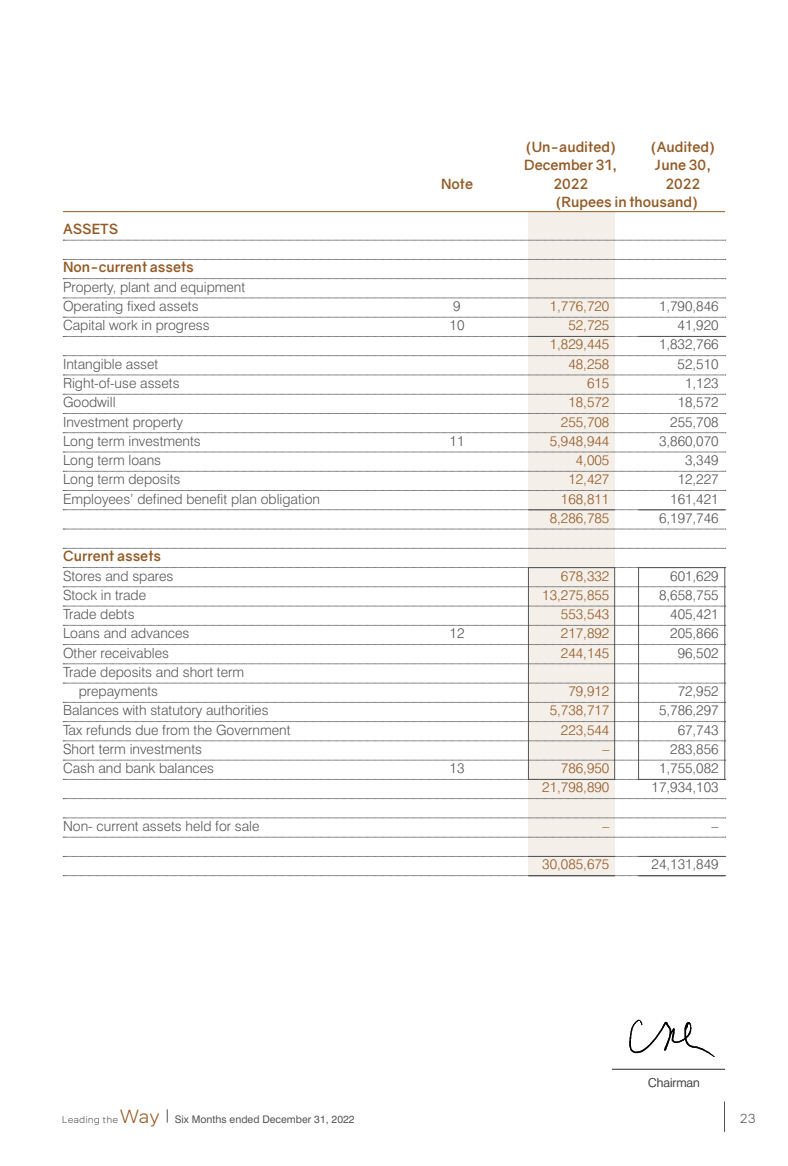
<style>
.page{position:relative;width:788px;height:1166px;background:#fff}
.page>*{position:absolute;margin:0;border:0;box-sizing:border-box;transform-origin:0 0}
.t1{font:300 14px/19.2px "Swiss 721 BT";color:#565656}
.t2{font:300 14px "Swiss 721 BT";color:#945b27}
.t3{font:700 14px/18.2px "Gravity";color:#945b27;text-align:right}
.t4{font:300 13.12px "Inerta";color:#565656}
.t5{font:300 12.25px "Swiss 721 BT";color:#565656}
.t6{font:10.5px "Swiss 721 BT";color:#565656}
.s1{font-family:"Inerta";font-weight:300;font-size:9.8px}
.s2{font-family:"Inerta";font-weight:300;font-size:19.07px;color:#945b27}
</style>
<div class="page">
<div style="left:528px;top:212px;width:86px;height:664px;background:#f4efe9"></div>
<hr style="left:63px;top:211px;width:661px;height:1px;background:#945b27">
<svg style="left:63px;top:240px;width:662px;height:1px"></svg>
<svg style="left:63px;top:259px;width:662px;height:1px"></svg>
<svg style="left:63px;top:278px;width:662px;height:1px"></svg>
<svg style="left:63px;top:298px;width:662px;height:1px"></svg>
<svg style="left:63px;top:317px;width:662px;height:1px"></svg>
<svg style="left:63px;top:336px;width:662px;height:1px"></svg>
<svg style="left:63px;top:355px;width:662px;height:1px"></svg>
<svg style="left:63px;top:375px;width:662px;height:1px"></svg>
<svg style="left:63px;top:394px;width:662px;height:1px"></svg>
<svg style="left:63px;top:413px;width:662px;height:1px"></svg>
<svg style="left:63px;top:432px;width:662px;height:1px"></svg>
<svg style="left:63px;top:452px;width:662px;height:1px"></svg>
<svg style="left:63px;top:471px;width:662px;height:1px"></svg>
<svg style="left:63px;top:490px;width:662px;height:1px"></svg>
<svg style="left:63px;top:509px;width:662px;height:1px"></svg>
<svg style="left:63px;top:529px;width:662px;height:1px"></svg>
<svg style="left:63px;top:548px;width:662px;height:1px"></svg>
<svg style="left:63px;top:567px;width:662px;height:1px"></svg>
<svg style="left:63px;top:586px;width:662px;height:1px"></svg>
<svg style="left:63px;top:606px;width:662px;height:1px"></svg>
<svg style="left:63px;top:625px;width:662px;height:1px"></svg>
<svg style="left:63px;top:644px;width:662px;height:1px"></svg>
<svg style="left:63px;top:663px;width:662px;height:1px"></svg>
<svg style="left:63px;top:683px;width:662px;height:1px"></svg>
<svg style="left:63px;top:702px;width:662px;height:1px"></svg>
<svg style="left:63px;top:721px;width:662px;height:1px"></svg>
<svg style="left:63px;top:740px;width:662px;height:1px"></svg>
<svg style="left:63px;top:760px;width:662px;height:1px"></svg>
<svg style="left:63px;top:779px;width:662px;height:1px"></svg>
<svg style="left:63px;top:798px;width:662px;height:1px"></svg>
<svg style="left:63px;top:817px;width:662px;height:1px"></svg>
<svg style="left:63px;top:837px;width:662px;height:1px"></svg>
<svg style="left:63px;top:856px;width:662px;height:1px"></svg>
<svg style="left:63px;top:875px;width:662px;height:1px"></svg>
<hr style="left:528px;top:336px;width:86px;height:1px;background:#565656">
<hr style="left:638px;top:336px;width:86px;height:1px;background:#565656">
<hr style="left:528px;top:509px;width:86px;height:1px;background:#565656">
<hr style="left:638px;top:509px;width:86px;height:1px;background:#565656">
<hr style="left:528px;top:856px;width:86px;height:1px;background:#565656">
<hr style="left:638px;top:856px;width:86px;height:1px;background:#565656">
<hr style="left:528px;top:875px;width:86px;height:1px;background:#565656">
<hr style="left:638px;top:875px;width:86px;height:1px;background:#565656">
<div style="left:528px;top:567px;width:86px;height:212px;border:1px solid #565656"></div>
<div style="left:638px;top:567px;width:86px;height:212px;border:1px solid #565656"></div>
<img style="left:629px;top:1019px;width:86px;height:38px">
<hr style="left:612px;top:1069px;width:112px;height:1px;background:#565656">
<hr style="left:724px;top:1101px;width:1px;height:31px;background:#565656">
<svg style="left:167px;top:1109px;width:1px;height:13px"></svg>
<p class="t3" style="left:525px;top:138px;width:92px">(Un-audited)</p>
<p class="t3" style="left:650px;top:138px;width:66px">(Audited)</p>
<p class="t3" style="left:524px;top:156px;width:95px">December 31,</p>
<p class="t3" style="left:654px;top:156px;width:59px">June 30,</p>
<p class="t3" style="left:63px;top:220px;width:57px">ASSETS</p>
<p class="t3" style="left:63px;top:258px;width:132px">Non-current assets</p>
<p class="t1" style="left:63px;top:277px;width:184px">Property, plant and equipment<br>Operating fixed assets</p>
<p class="t3" style="left:441px;top:175px;width:34px">Note</p>
<p class="t3" style="left:553px;top:175px;width:36px">2022</p>
<p class="t3" style="left:555px;top:175px;width:146px">2022<br>(Rupees in thousand)</p>
<p class="t1" style="left:453px;top:296px;width:9px">9</p>
<p class="t2" style="left:549px;top:297px;width:61px">1,776,720</p>
<p class="t1" style="left:659px;top:296px;width:61px">1,790,846</p>
<p class="t1" style="left:63px;top:315px;width:148px">Capital work in progress</p>
<p class="t1" style="left:449px;top:315px;width:16px">10</p>
<p class="t2" style="left:568px;top:317px;width:42px">52,725</p>
<p class="t1" style="left:677px;top:315px;width:42px">41,920</p>
<p class="t2" style="left:549px;top:336px;width:61px">1,829,445</p>
<p class="t1" style="left:659px;top:335px;width:61px">1,832,766</p>
<p class="t1" style="left:63px;top:354px;width:97px">Intangible asset</p>
<p class="t2" style="left:568px;top:355px;width:42px">48,258</p>
<p class="t1" style="left:677px;top:354px;width:42px">52,510</p>
<p class="t1" style="left:63px;top:373px;width:118px">Right-of-use assets</p>
<p class="t2" style="left:587px;top:374px;width:24px">615</p>
<p class="t1" style="left:685px;top:373px;width:35px">1,123</p>
<p class="t1" style="left:63px;top:392px;width:54px">Goodwill</p>
<p class="t2" style="left:568px;top:394px;width:42px">18,572</p>
<p class="t1" style="left:677px;top:392px;width:42px">18,572</p>
<p class="t1" style="left:63px;top:412px;width:121px">Investment property</p>
<p class="t2" style="left:561px;top:413px;width:50px">255,708</p>
<p class="t1" style="left:670px;top:412px;width:50px">255,708</p>
<p class="t1" style="left:63px;top:431px;width:139px">Long term investments</p>
<p class="t1" style="left:449px;top:431px;width:16px">11</p>
<p class="t2" style="left:549px;top:432px;width:61px">5,948,944</p>
<p class="t1" style="left:659px;top:431px;width:61px">3,860,070</p>
<p class="t1" style="left:63px;top:450px;width:99px">Long term loans</p>
<p class="t2" style="left:575px;top:451px;width:35px">4,005</p>
<p class="t1" style="left:685px;top:450px;width:35px">3,349</p>
<p class="t1" style="left:63px;top:469px;width:119px">Long term deposits</p>
<p class="t2" style="left:568px;top:471px;width:42px">12,427</p>
<p class="t1" style="left:677px;top:469px;width:42px">12,227</p>
<p class="t1" style="left:63px;top:489px;width:258px">Employees’ defined benefit plan obligation</p>
<p class="t2" style="left:561px;top:490px;width:50px">168,811</p>
<p class="t1" style="left:670px;top:489px;width:50px">161,421</p>
<p class="t2" style="left:549px;top:509px;width:61px">8,286,785</p>
<p class="t1" style="left:659px;top:508px;width:61px">6,197,746</p>
<p class="t3" style="left:63px;top:547px;width:99px">Current assets</p>
<p class="t1" style="left:63px;top:566px;width:112px">Stores and spares</p>
<p class="t2" style="left:561px;top:567px;width:50px">678,332</p>
<p class="t1" style="left:670px;top:566px;width:50px">601,629</p>
<p class="t1" style="left:63px;top:585px;width:85px">Stock in trade</p>
<p class="t2" style="left:542px;top:586px;width:69px">13,275,855</p>
<p class="t1" style="left:659px;top:585px;width:61px">8,658,755</p>
<p class="t1" style="left:63px;top:604px;width:73px">Trade debts</p>
<p class="t2" style="left:561px;top:605px;width:50px">553,543</p>
<p class="t1" style="left:670px;top:604px;width:50px">405,421</p>
<p class="t1" style="left:63px;top:623px;width:128px">Loans and advances</p>
<p class="t1" style="left:449px;top:623px;width:16px">12</p>
<p class="t2" style="left:561px;top:625px;width:50px">217,892</p>
<p class="t1" style="left:670px;top:623px;width:50px">205,866</p>
<p class="t1" style="left:63px;top:643px;width:107px">Other receivables</p>
<p class="t2" style="left:561px;top:644px;width:50px">244,145</p>
<p class="t1" style="left:677px;top:643px;width:42px">96,502</p>
<p class="t1" style="left:79px;top:662px;width:167px;text-indent:-16px">Trade deposits and short term prepayments</p>
<p class="t2" style="left:568px;top:682px;width:42px">79,912</p>
<p class="t1" style="left:677px;top:681px;width:42px">72,952</p>
<p class="t1" style="left:63px;top:700px;width:207px">Balances with statutory authorities</p>
<p class="t2" style="left:549px;top:702px;width:61px">5,738,717</p>
<p class="t1" style="left:659px;top:700px;width:61px">5,786,297</p>
<p class="t1" style="left:63px;top:720px;width:229px">Tax refunds due from the Government</p>
<p class="t2" style="left:561px;top:721px;width:50px">223,544</p>
<p class="t1" style="left:677px;top:720px;width:42px">67,743</p>
<p class="t1" style="left:63px;top:739px;width:140px">Short term investments</p>
<p class="t2" style="left:602px;top:740px;width:8px">–</p>
<p class="t1" style="left:670px;top:739px;width:50px">283,856</p>
<p class="t1" style="left:63px;top:758px;width:152px">Cash and bank balances</p>
<p class="t1" style="left:449px;top:758px;width:16px">13</p>
<p class="t2" style="left:561px;top:759px;width:50px">786,950</p>
<p class="t1" style="left:659px;top:758px;width:61px">1,755,082</p>
<p class="t2" style="left:542px;top:779px;width:69px">21,798,890</p>
<p class="t1" style="left:651px;top:777px;width:69px">17,934,103</p>
<p class="t1" style="left:63px;top:816px;width:198px">Non- current assets held for sale</p>
<p class="t2" style="left:602px;top:817px;width:8px">–</p>
<p class="t1" style="left:711px;top:816px;width:8px">–</p>
<p class="t2" style="left:542px;top:856px;width:69px">30,085,675</p>
<p class="t1" style="left:651px;top:854px;width:69px">24,131,849</p>
<p class="t5" style="left:648px;top:1075px;width:53px">Chairman</p>
<p class="t6" style="left:62px;top:1112px;width:294px"><span class="s1">Leading the</span> <span class="s2">Way</span> Six Months ended December 31, 2022</p>
<p class="t4" style="left:739px;top:1110px;width:17px">23</p>
</div>
